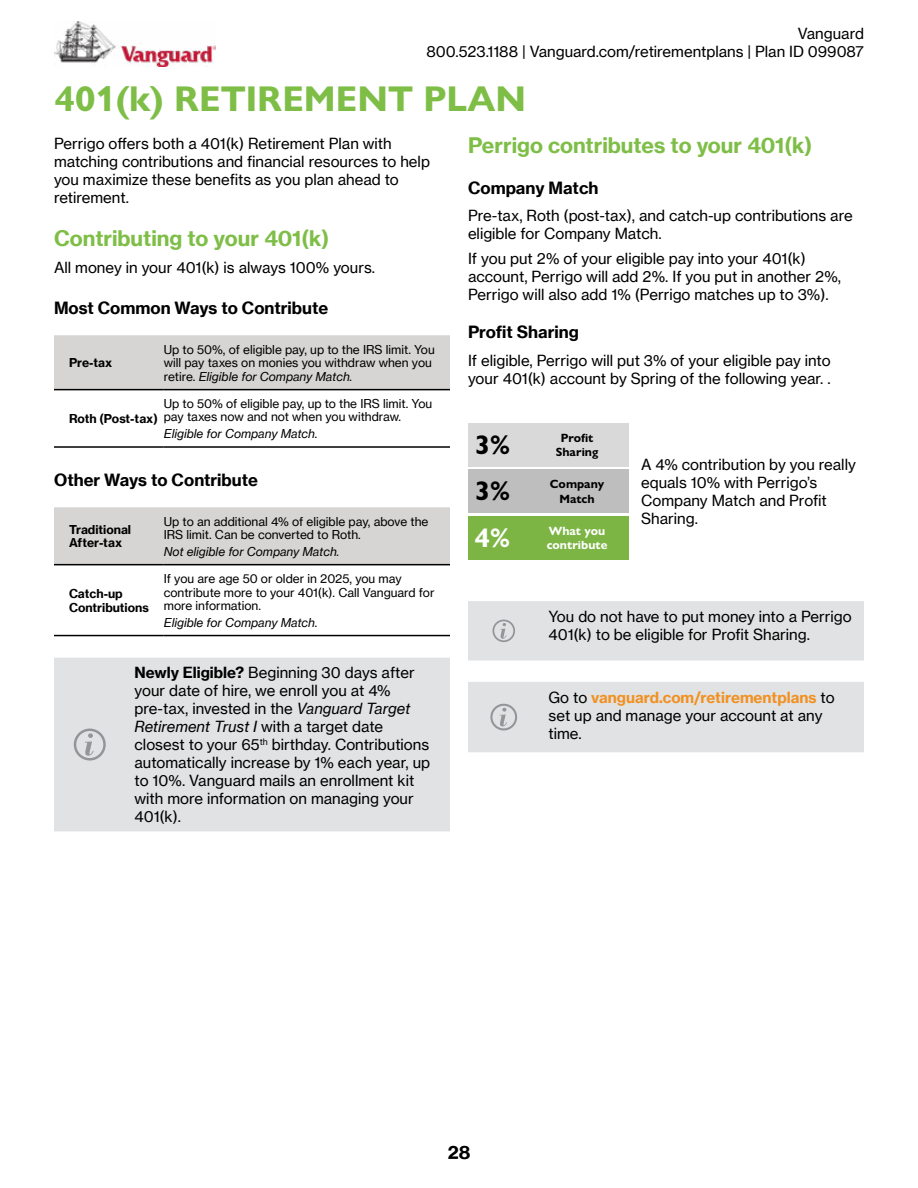
<style>
.page{position:relative;width:918px;height:1188px;background:#fff}
.page>*{position:absolute;margin:0;border:0;box-sizing:border-box;transform-origin:0 0}
.t1{font:700 36px "Gill Sans Nova";color:#7ebe47}
.t2{font:700 27px/46.5px "Gill Sans Nova";color:#000}
.t3{font:700 27px "Gill Sans Nova";color:#fff}
.t4{font:700 21px "N Haas Grotesk TX Pro";color:#7ebe47}
.t5{font:700 18px "N Haas Grotesk TX Pro";color:#000}
.t6{font:700 16.5px "N Haas Grotesk TX Pro";color:#000}
.t7{font:15px/18px "N Haas Grotesk TX Pro";color:#000}
.t8{font:12px/13.5px "N Haas Grotesk TX Pro";color:#000}
.t9{font:italic 12px "N Haas Grotesk TX Pro";color:#000}
.t10{font:700 12px/13.5px "N Haas Grotesk TX Pro";color:#000}
.t11{font:700 12px/14.4px "Gill Sans Nova";color:#000;text-align:center}
.t12{font:700 12px/14.4px "Gill Sans Nova";color:#fff}
.s1{font-style:italic}
.s2{font-weight:700}
.s3{font-weight:700;color:#f19122}
</style>
<div class="page">
<div style="left:54px;top:335px;width:396px;height:54px;background:#d6d5d4"></div>
<hr style="left:54px;top:446px;width:110px;height:2px;background:#000">
<hr style="left:164px;top:446px;width:286px;height:2px;background:#000">
<hr style="left:54px;top:389px;width:110px;height:1px;background:#000">
<hr style="left:164px;top:389px;width:286px;height:1px;background:#000">
<div style="left:54px;top:507px;width:396px;height:57px;background:#d6d5d4"></div>
<hr style="left:54px;top:635px;width:110px;height:1px;background:#000">
<hr style="left:164px;top:635px;width:286px;height:1px;background:#000">
<hr style="left:54px;top:564px;width:110px;height:1px;background:#000">
<hr style="left:164px;top:564px;width:286px;height:1px;background:#000">
<div style="left:54px;top:658px;width:396px;height:173px;background:#e1e2e3"></div>
<div style="left:74px;top:729px;width:32px;height:32px;border:2px solid #939598;border-radius:50%"></div>
<svg style="left:85px;top:733px;width:9px;height:23px"></svg>
<div style="left:468px;top:601px;width:396px;height:60px;background:#e1e2e3"></div>
<div style="left:468px;top:682px;width:396px;height:70px;background:#e1e2e3"></div>
<img style="left:54px;top:22px;width:162px;height:45px">
<div style="left:468px;top:423px;width:161px;height:43px;background:#d9d9d9"></div>
<div style="left:468px;top:469px;width:161px;height:44px;background:#bebebe"></div>
<div style="left:468px;top:516px;width:161px;height:43px;background:#7cb544"></div>
<p class="t7" style="left:427px;top:25px;width:439px;text-align:right">Vanguard<br>800.523.1188 | Vanguard.com/retirementplans | Plan ID 099087</p>
<h1 class="t1" style="left:55px;top:76px;width:473px">401(k) RETIREMENT PLAN</h1>
<p class="t7" style="left:54px;top:134px;width:377px">Perrigo offers both a 401(k) Retirement Plan with matching contributions and financial resources to help you maximize these benefits as you plan ahead to retirement.</p>
<h3 class="t4" style="left:54px;top:225px;width:277px">Contributing to your 401(k)</h3>
<p class="t7" style="left:54px;top:259px;width:323px">All money in your 401(k) is always 100% yours.</p>
<p class="t6" style="left:54px;top:297px;width:276px">Most Common Ways to Contribute</p>
<h3 class="t4" style="left:468px;top:132px;width:346px">Perrigo contributes to your 401(k)</h3>
<p class="t6" style="left:468px;top:178px;width:132px">Company Match</p>
<p class="t7" style="left:468px;top:207px;width:386px">Pre-tax, Roth (post-tax), and catch-up contributions are eligible for Company Match.</p>
<p class="t7" style="left:468px;top:250px;width:375px">If you put 2% of your eligible pay into your 401(k) account, Perrigo will add 2%. If you put in another 2%,<br>Perrigo will also add 1% (Perrigo matches up to 3%).</p>
<p class="t6" style="left:468px;top:322px;width:113px">Profit Sharing</p>
<p class="t7" style="left:468px;top:351px;width:364px">If eligible, Perrigo will put 3% of your eligible pay into your 401(k) account by Spring of the following year. .</p>
<p class="t8" style="left:164px;top:342px;width:273px">Up to 50%, of eligible pay, up to the IRS limit. You will pay taxes on monies you withdraw when you retire. <span class="s1">Eligible for Company Match.</span></p>
<p class="t10" style="left:69px;top:356px;width:45px">Pre-tax</p>
<p class="t8" style="left:164px;top:397px;width:270px">Up to 50% of eligible pay, up to the IRS limit. You pay taxes now and not when you withdraw.</p>
<p class="t9" style="left:164px;top:426px;width:155px">Eligible for Company Match.</p>
<p class="t6" style="left:54px;top:469px;width:206px">Other Ways to Contribute</p>
<p class="t10" style="left:69px;top:523px;width:64px">Traditional<br>After-tax</p>
<p class="t8" style="left:164px;top:515px;width:266px">Up to an additional 4% of eligible pay, above the<br>IRS limit. Can be converted to Roth.</p>
<p class="t9" style="left:164px;top:544px;width:177px">Not eligible for Company Match.</p>
<p class="t10" style="left:69px;top:587px;width:81px">Catch-up<br>Contributions</p>
<p class="t10" style="left:69px;top:412px;width:90px">Roth (Post-tax)</p>
<p class="t8" style="left:164px;top:572px;width:272px">If you are age 50 or older in 2025, you may contribute more to your 401(k). Call Vanguard for more information.</p>
<p class="t9" style="left:164px;top:615px;width:155px">Eligible for Company Match.</p>
<p class="t7" style="left:135px;top:664px;width:297px"><span class="s2">Newly Eligible?</span> Beginning 30 days after your date of hire, we enroll you at 4% pre-tax, invested in the <span class="s1">Vanguard Target Retirement Trust I</span> with a target date closest to your 65<sup>th</sup> birthday. Contributions automatically increase by 1% each year, up to 10%. Vanguard mails an enrollment kit with more information on managing your 401(k).</p>
<h2 class="t2" style="left:475px;top:421px;width:37px">3%<br>3%</h2>
<h2 class="t3" style="left:475px;top:521px;width:37px">4%</h2>
<p class="t11" style="left:556px;top:431px;width:44px">Profit<br>Sharing</p>
<p class="t11" style="left:550px;top:477px;width:56px">Company<br>Match</p>
<p class="t12" style="left:547px;top:524px;width:62px">What you contribute</p>
<p class="t7" style="left:641px;top:455px;width:216px">A 4% contribution by you really equals 10% with Perrigo’s<br>Company Match and Profit<br>Sharing.</p>
<p class="t7" style="left:549px;top:607px;width:305px">You do not have to put money into a Perrigo<br>401(k) to be eligible for Profit Sharing.</p>
<p class="t7" style="left:549px;top:688px;width:288px">Go to <span class="s3">vanguard.com/retirementplans</span> to set up and manage your account at any time.</p>
<p class="t5" style="left:448px;top:1141px;width:24px">28</p>
</div>
